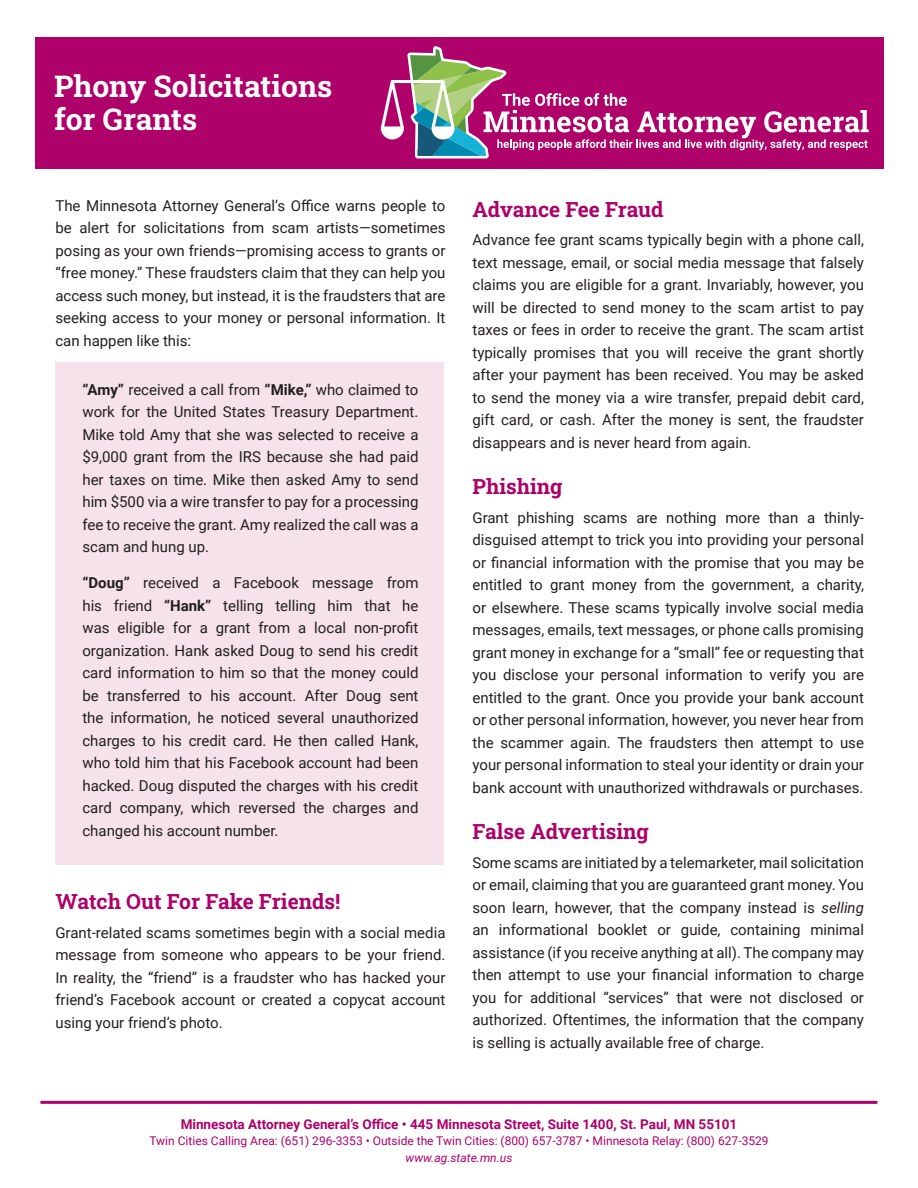
<style>
.page{position:relative;width:918px;height:1188px;background:#fff}
.page>*{position:absolute;margin:0;border:0;box-sizing:border-box;transform-origin:0 0}
.h1{font:700 30px/33px "Roboto Slab";color:#fff}
.h2{font:700 21px "Roboto Slab";color:#ae0169}
.p_1{font:15px/22.5px "Roboto";color:#231f20;text-align:justify}
.p{font:15px/22.5px "Roboto";color:#231f20;text-align:justify}
.t1{font:700 13.5px "Roboto";color:#ae0169}
.t2{font:12px/16.5px "Roboto";color:#ae0169;text-align:center}
.s1{font-weight:700}
.s2{font-style:italic}
</style>
<div class="page">
<div style="left:55px;top:362px;width:389px;height:503px;background:#f5e2ea"></div>
<hr style="left:40px;top:1101px;width:837px;height:3px;background:#ae0169">
<div style="left:35px;top:37px;width:848px;height:131px;background:#ae0169"></div>
<svg style="left:381px;top:46px;width:488px;height:113px"></svg>
<h1 class="h1" style="left:54px;top:69px;width:280px">Phony Solicitations for Grants</h1>
<p class="p" style="left:55px;top:194px;width:392px">The Minnesota Attorney General’s Office warns people to be alert for solicitations from scam artists—sometimes posing as your own friends—promising access to grants or “free money.” These fraudsters claim that they can help you access such money, but instead, it is the fraudsters that are seeking access to your money or personal information. It can happen like this:</p>
<p class="p" style="left:82px;top:378px;width:338px"><span class="s1">“Amy”</span> received a call from <span class="s1">“Mike,”</span> who claimed to work for the United States Treasury Department.<br>Mike told Amy that she was selected to receive a $9,000 grant from the IRS because she had paid her taxes on time. Mike then asked Amy to send him $500 via a wire transfer to pay for a processing fee to receive the grant. Amy realized the call was a scam and hung up.</p>
<p class="p" style="left:82px;top:571px;width:338px"><span class="s1">“Doug”</span> received a Facebook message from his friend <span class="s1">“Hank”</span> telling telling him that he was eligible for a grant from a local non-profit organization. Hank asked Doug to send his credit card information to him so that the money could be transferred to his account. After Doug sent the information, he noticed several unauthorized charges to his credit card. He then called Hank, who told him that his Facebook account had been hacked. Doug disputed the charges with his credit card company, which reversed the charges and changed his account number.</p>
<h2 class="h2" style="left:55px;top:887px;width:286px">Watch Out For Fake Friends!</h2>
<p class="p_1" style="left:55px;top:921px;width:392px">Grant-related scams sometimes begin with a social media message from someone who appears to be your friend.<br>In reality, the “friend” is a fraudster who has hacked your friend’s Facebook account or created a copycat account using your friend’s photo.</p>
<h2 class="h2" style="left:472px;top:195px;width:193px">Advance Fee Fraud</h2>
<p class="p_1" style="left:472px;top:228px;width:393px">Advance fee grant scams typically begin with a phone call, text message, email, or social media message that falsely claims you are eligible for a grant. Invariably, however, you will be directed to send money to the scam artist to pay taxes or fees in order to receive the grant. The scam artist typically promises that you will receive the grant shortly after your payment has been received. You may be asked to send the money via a wire transfer, prepaid debit card, gift card, or cash. After the money is sent, the fraudster disappears and is never heard from again.</p>
<h2 class="h2" style="left:472px;top:472px;width:92px">Phishing</h2>
<p class="p_1" style="left:472px;top:505px;width:393px">Grant phishing scams are nothing more than a thinly&shy;disguised attempt to trick you into providing your personal or financial information with the promise that you may be entitled to grant money from the government, a charity, or elsewhere. These scams typically involve social media messages, emails, text messages, or phone calls promising grant money in exchange for a “small” fee or requesting that you disclose your personal information to verify you are entitled to the grant. Once you provide your bank account or other personal information, however, you never hear from the scammer again. The fraudsters then attempt to use your personal information to steal your identity or drain your bank account with unauthorized withdrawals or purchases.</p>
<h2 class="h2" style="left:472px;top:817px;width:178px">False Advertising</h2>
<p class="p_1" style="left:472px;top:850px;width:393px">Some scams are initiated by a telemarketer, mail solicitation or email, claiming that you are guaranteed grant money. You soon learn, however, that the company instead is <span class="s2">selling </span>an informational booklet or guide, containing minimal assistance (if you receive anything at all). The company may then attempt to use your financial information to charge you for additional “services” that were not disclosed or authorized. Oftentimes, the information that the company is selling is actually available free of charge.</p>
<p class="t1" style="left:181px;top:1114px;width:558px">Minnesota Attorney General’s Office • 445 Minnesota Street, Suite 1400, St. Paul, MN 55101</p>
<p class="t2" style="left:149px;top:1132px;width:621px">Twin Cities Calling Area: (651) 296-3353 • Outside the Twin Cities: (800) 657-3787 • Minnesota Relay: (800) 627-3529 <span class="s2">www.ag.state.mn.us</span></p>
</div>
